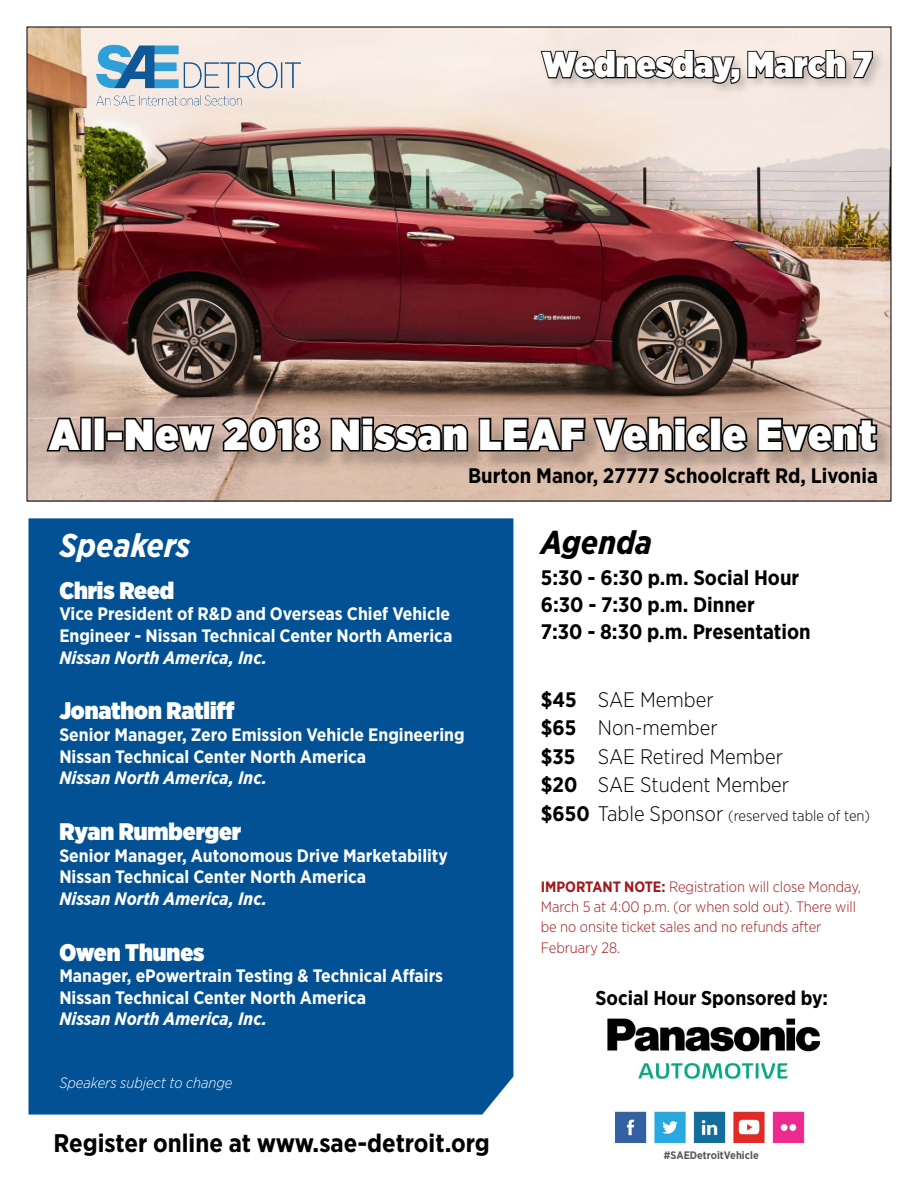
<style>
.page{position:relative;width:918px;height:1188px;background:#fff}
.page>*{position:absolute;margin:0;border:0;box-sizing:border-box;transform-origin:0 0}
.t1{font:900 43.5px "Gotham Narrow";letter-spacing:.03em;color:#fff}
.t2{font:900 36px "Gotham Narrow";color:#fff}
.t3{font:italic 700 33px "Gotham Narrow";color:#fff}
.t4{font:italic 700 33px "Gotham Narrow";color:#000}
.t5{font:700 25.5px "Gotham Narrow";color:#000}
.t6{font:900 24px "Gotham Narrow";color:#fff}
.t7{font:700 21px/27px "Gotham Narrow";color:#000}
.t8{font:300 21px/28.5px "Gotham Narrow";color:#000}
.t9{font:700 20.1px "Gotham Narrow";color:#000}
.t10{font:700 18px/21.6px "Gotham Narrow";color:#fff}
.t11{font:italic 700 18px "Gotham Narrow";color:#fff}
.t12{font:300 15px/20.2px "Gotham Narrow";letter-spacing:-.005em;color:#a3181c}
.t13{font:300 15px "Gotham Narrow";color:#000}
.t14{font:italic 300 15px "Gotham Narrow";color:#fff}
.t15{font:700 10.8px "Gotham Narrow";color:#58595b}
.s1{font-weight:700}
.s2{font-weight:700;font-size:21px}
.s3{font-size:21px}
</style>
<div class="page">
<img style="left:29px;top:29px;width:860px;height:470px">
<img style="left:96px;top:32px;width:205px;height:85px">
<div style="left:28px;top:518px;width:485px;height:597px;background:#025194"></div>
<div style="left:50px;top:420px;width:847px;height:52px;background:#000;opacity:.2"></div>
<svg style="left:45px;top:416px;width:39px;height:38px"></svg>
<div style="left:80px;top:417px;width:13px;height:34px;border:3px solid #000"></div>
<div style="left:93px;top:417px;width:13px;height:34px;border:3px solid #000"></div>
<div style="left:106px;top:431px;width:18px;height:11px;border:3px solid #000"></div>
<svg style="left:123px;top:416px;width:199px;height:38px;background:#74635b"></svg>
<svg style="left:329px;top:415px;width:141px;height:39px;background:#746358"></svg>
<svg style="left:477px;top:415px;width:236px;height:39px;background:#766459"></svg>
<div style="left:710px;top:417px;width:12px;height:34px;border:3px solid #000"></div>
<svg style="left:720px;top:422px;width:29px;height:32px"></svg>
<svg style="left:756px;top:416px;width:123px;height:38px;background:#76675f"></svg>
<div style="left:538px;top:47px;width:348px;height:50px;background:#f3e6de"></div>
<svg style="left:540px;top:50px;width:334px;height:35px"></svg>
<img style="left:616px;top:1111px;width:189px;height:32px">
<img style="left:607px;top:1018px;width:214px;height:62px">
<h2 class="t2" style="left:542px;top:40px;width:332px">Wednesday, March 7</h2>
<h1 class="t1" style="left:49px;top:405px;width:829px">All-New 2018 Nissan LEAF Vehicle Event</h1>
<p class="t7" style="left:468px;top:462px;width:411px">Burton Manor, 27777 Schoolcraft Rd, Livonia</p>
<h3 class="t3" style="left:59px;top:524px;width:132px">Speakers</h3>
<h3 class="t6" style="left:59px;top:574px;width:116px">Chris Reed</h3>
<p class="t10" style="left:59px;top:603px;width:395px">Vice President of R&amp;D and Overseas Chief Vehicle<br>Engineer - Nissan Technical Center North America</p>
<p class="t11" style="left:59px;top:646px;width:209px">Nissan North America, Inc.</p>
<h3 class="t6" style="left:59px;top:695px;width:177px">Jonathon Ratliff</h3>
<p class="t10" style="left:59px;top:724px;width:407px">Senior Manager, Zero Emission Vehicle Engineering<br>Nissan Technical Center North America</p>
<p class="t11" style="left:59px;top:766px;width:209px">Nissan North America, Inc.</p>
<h3 class="t6" style="left:59px;top:815px;width:183px">Ryan Rumberger</h3>
<p class="t10" style="left:59px;top:844px;width:390px">Senior Manager, Autonomous Drive Marketability<br>Nissan Technical Center North America</p>
<p class="t11" style="left:59px;top:887px;width:209px">Nissan North America, Inc.</p>
<h3 class="t6" style="left:59px;top:936px;width:147px">Owen Thunes</h3>
<p class="t10" style="left:59px;top:965px;width:385px">Manager, ePowertrain Testing &amp; Technical Affairs<br>Nissan Technical Center North America</p>
<p class="t11" style="left:59px;top:1008px;width:209px">Nissan North America, Inc.</p>
<p class="t14" style="left:59px;top:1073px;width:175px">Speakers subject to change</p>
<h3 class="t5" style="left:54px;top:1127px;width:438px">Register online at www.sae-detroit.org</h3>
<h3 class="t4" style="left:541px;top:521px;width:113px">Agenda</h3>
<p class="t7" style="left:541px;top:564px;width:271px">5:30 - 6:30 p.m. Social Hour<br>6:30 - 7:30 p.m. Dinner<br>7:30 - 8:30 p.m. Presentation</p>
<p class="t8" style="left:541px;top:685px;width:250px"><span class="s1">$45</span> SAE Member<br><span class="s1">$65</span> Non-member<br><span class="s1">$35</span> SAE Retired Member <span class="s1">$20</span> SAE Student Member</p>
<p class="t13" style="left:541px;top:806px;width:331px"><span class="s2">$650</span> <span class="s3">Table Sponsor</span> (reserved table of ten)</p>
<p class="t12" style="left:541px;top:876px;width:322px"><span class="s1">IMPORTANT NOTE:</span> Registration will close Monday, March 5 at 4:00 p.m. (or when sold out). There will be no onsite ticket sales and no refunds after February 28.</p>
<p class="t9" style="left:595px;top:985px;width:234px">Social Hour Sponsored by:</p>
<p class="t15" style="left:664px;top:1149px;width:96px">#SAEDetroitVehicle</p>
</div>
